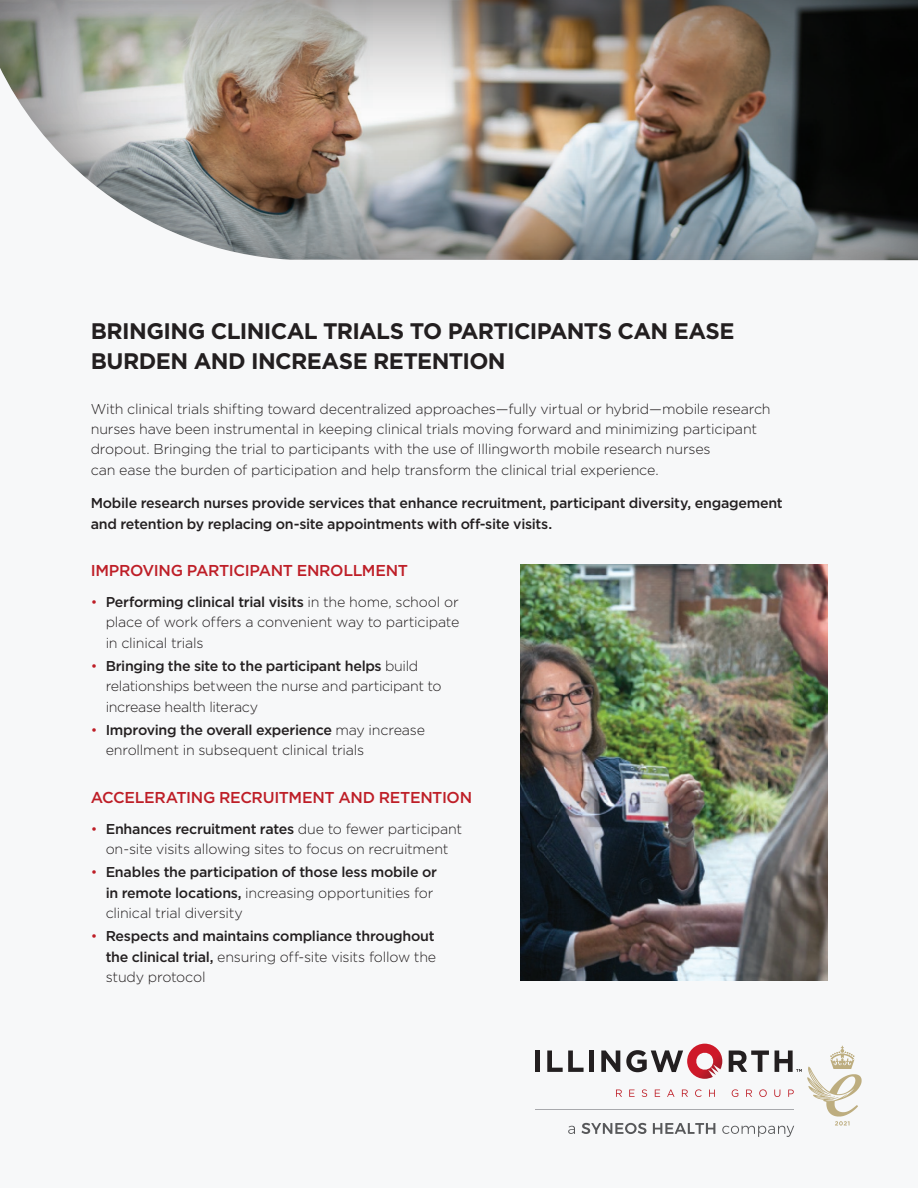
<style>
.page{position:relative;width:918px;height:1188px;background:#fff}
.page>*{position:absolute;margin:0;border:0;box-sizing:border-box;transform-origin:0 0}
.Syneos_Default_Style{font:700 22.5px/30px "Gotham";letter-spacing:-.025em;color:#231f20}
.Syneos_Default_Style-2{font:500 15.75px "Gotham";letter-spacing:-.025em;color:#be1e27}
.Syneos_Default_Style-3{font:300 14.25px/20.2px "Gotham";letter-spacing:-.015em;color:#231f20}
.Syneos_Default_Style-4{font:500 14.25px/20.2px "Gotham";letter-spacing:-.02em;color:#231f20}
.s1{color:#be1e27}
.s2{font-weight:500}
.s3{font-weight:300;color:#be1e27}
.s4{font-weight:300}
</style>
<div class="page">
<div style="left:0;top:28px;width:918px;height:1160px;background:#f7f8f9"></div>
<div style="left:0;top:0;width:918px;height:263px;background:#231f20;opacity:.75"></div>
<img style="left:521px;top:565px;width:306px;height:416px">
<hr style="left:535px;top:1110px;width:259px;height:1px;background:#a8a9ad">
<div style="left:535px;top:1051px;width:5px;height:21px;background:#231f20"></div>
<svg style="left:547px;top:1044px;width:315px;height:93px"></svg>
<p class="Syneos_Default_Style" style="left:91px;top:316px;width:645px">BRINGING CLINICAL TRIALS TO PARTICIPANTS CAN EASE<br>BURDEN AND INCREASE RETENTION</p>
<p class="Syneos_Default_Style-3" style="left:91px;top:398px;width:681px">With clinical trials shifting toward decentralized approaches—fully virtual or hybrid—mobile research nurses have been instrumental in keeping clinical trials moving forward and minimizing participant dropout. Bringing the trial to participants with the use of Illingworth mobile research nurses<br>can ease the burden of participation and help transform the clinical trial experience.</p>
<p class="Syneos_Default_Style-4" style="left:91px;top:493px;width:694px">Mobile research nurses provide services that enhance recruitment, participant diversity, engagement and retention by replacing on-site appointments with off-site visits.</p>
<p class="Syneos_Default_Style-2" style="left:91px;top:560px;width:319px">IMPROVING PARTICIPANT ENROLLMENT</p>
<p class="Syneos_Default_Style-3" style="left:106px;top:592px;width:355px;text-align:justify;text-indent:-15px"><span class="s1">•</span> <span class="s2">Performing clinical trial visits</span> in the home, school or place of work offers a convenient way to participate in clinical trials</p>
<p class="Syneos_Default_Style-3" style="left:106px;top:655px;width:337px;text-indent:-15px"><span class="s1">•</span> <span class="s2">Bringing the site to the participant helps</span> build relationships between the nurse and participant to increase health literacy</p>
<p class="Syneos_Default_Style-3" style="left:106px;top:719px;width:321px;text-indent:-15px"><span class="s1">•</span> <span class="s2">Improving the overall experience</span> may increase enrollment in subsequent clinical trials</p>
<p class="Syneos_Default_Style-2" style="left:91px;top:787px;width:383px">ACCELERATING RECRUITMENT AND RETENTION</p>
<p class="Syneos_Default_Style-3" style="left:91px;top:818px;width:373px;text-align:center"><span class="s1">•</span> <span class="s2">Enhances recruitment rates</span> due to fewer participant on-site visits allowing sites to focus on recruitment</p>
<p class="Syneos_Default_Style-4" style="left:106px;top:862px;width:333px;text-indent:-15px"><span class="s3">•</span> Enables the participation of those less mobile or in remote locations, <span class="s4">increasing opportunities for clinical trial diversity</span></p>
<p class="Syneos_Default_Style-4" style="left:106px;top:926px;width:332px;text-align:justify;text-indent:-15px"><span class="s3">•</span> Respects and maintains compliance throughout the clinical trial, <span class="s4">ensuring off-site visits follow the study protocol</span></p>
</div>
